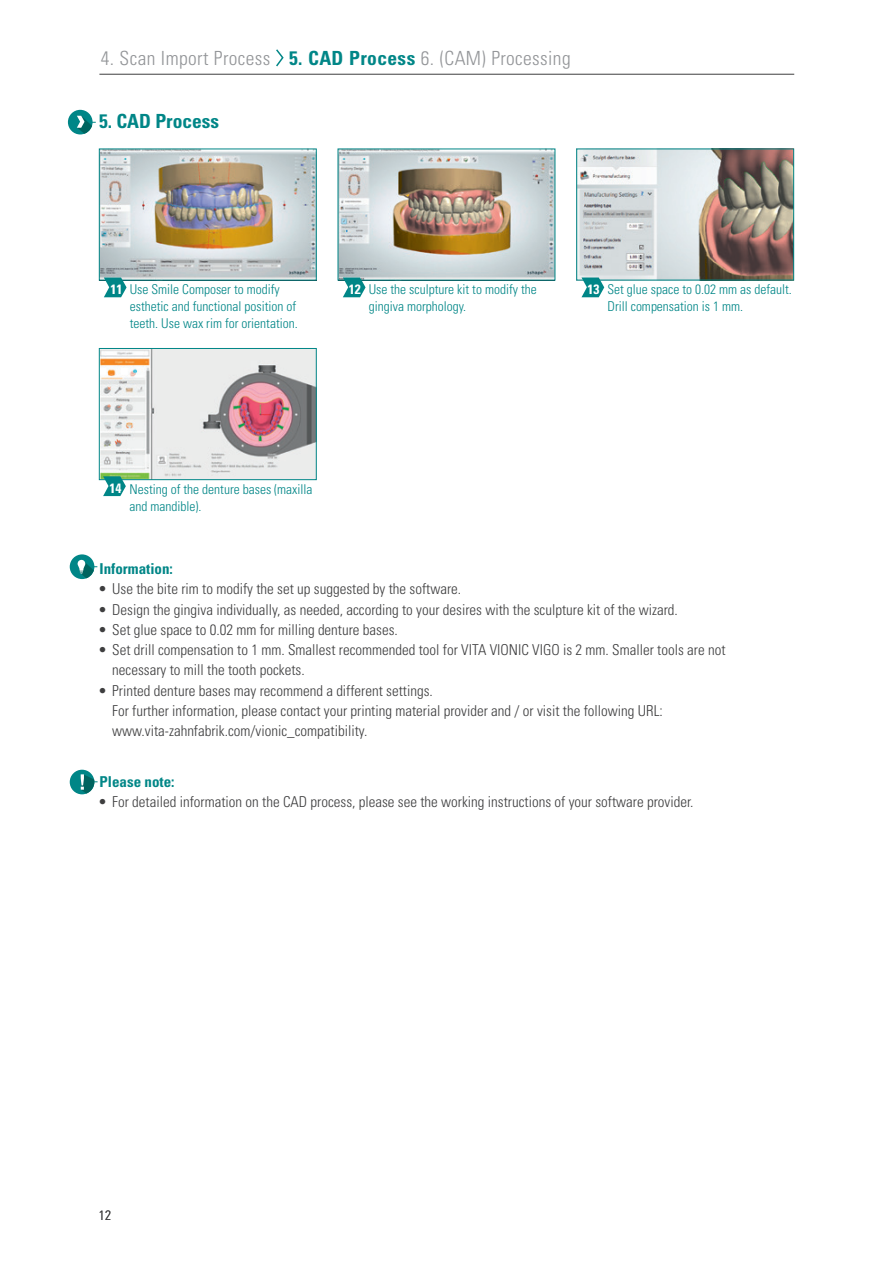
<style>
.page{position:relative;width:893px;height:1263px;background:#fff}
.page>*{position:absolute;margin:0;border:0;box-sizing:border-box;transform-origin:0 0}
.t1{font:300 condensed 19.5px "Univers LT Std";letter-spacing:.02em;color:#939598}
.t2{font:700 condensed 19.5px "Univers LT Std";color:#008687}
.t3{font:300 condensed 15px/20.2px "Univers LT Std";color:#3e3e3f}
.t4{font:700 condensed 15px "Univers LT Std";color:#008687}
.t5{font:300 condensed 13.5px/17.2px "Univers LT Std";color:#008687}
.t6{font:700 condensed 13.5px "Univers LT Std";color:#fff}
.t7{font:300 condensed 13.5px "Univers LT Std";color:#3e3e3f}
.s1{font-weight:700;color:#008687}
.s2{font-weight:700}
</style>
<div class="page">
<hr style="left:99px;top:74px;width:695px;height:1px;background:#3e3e3f">
<img style="left:101px;top:350px;width:213px;height:128px">
<div style="left:99px;top:348px;width:217px;height:132px;border:1px solid #008687"></div>
<svg style="left:103px;top:476px;width:23px;height:20px"></svg>
<img style="left:578px;top:151px;width:214px;height:127px">
<div style="left:576px;top:149px;width:218px;height:131px;border:1px solid #008687"></div>
<div style="left:68px;top:110px;width:25px;height:24px;background:#008687;border-radius:50%"></div>
<svg style="left:77px;top:116px;width:19px;height:18px"></svg>
<div style="left:70px;top:554px;width:24px;height:25px;background:#008687;border-radius:50%"></div>
<svg style="left:78px;top:560px;width:19px;height:18px"></svg>
<div style="left:70px;top:770px;width:24px;height:24px;background:#008687;border-radius:50%"></div>
<svg style="left:81px;top:774px;width:17px;height:19px"></svg>
<img style="left:101px;top:151px;width:213px;height:127px">
<svg style="left:104px;top:277px;width:23px;height:20px"></svg>
<img style="left:340px;top:151px;width:213px;height:127px">
<svg style="left:343px;top:277px;width:23px;height:20px"></svg>
<svg style="left:581px;top:277px;width:23px;height:20px"></svg>
<svg style="left:276px;top:49px;width:8px;height:18px"></svg>
<h1 class="t1" style="left:101px;top:47px;width:471px">4. Scan Import Process <span class="s1">5. CAD Process</span> 6. (CAM) Processing</h1>
<h1 class="t2" style="left:99px;top:110px;width:122px">5. CAD Process</h1>
<p class="t5" style="left:130px;top:280px;width:169px">Use Smile Composer to modify esthetic and functional position of teeth. Use wax rim for orientation.</p>
<p class="t5" style="left:369px;top:280px;width:169px">Use the sculpture kit to modify the gingiva morphology.</p>
<p class="t5" style="left:607px;top:280px;width:186px">Set glue space to 0.02 mm as default.<br>Drill compensation is 1 mm.</p>
<p class="t6" style="left:110px;top:281px;width:13px">11</p>
<p class="t6" style="left:349px;top:281px;width:13px">12</p>
<p class="t6" style="left:587px;top:281px;width:13px">13</p>
<p class="t6" style="left:109px;top:479px;width:13px">14</p>
<p class="t5" style="left:130px;top:480px;width:184px">Nesting of the denture bases (maxilla and mandible).</p>
<p class="t4" style="left:99px;top:559px;width:75px">Information:</p>
<p class="t3" style="left:99px;top:579px;width:363px"><span class="s2">•</span> Use the bite rim to modify the set up suggested by the software.</p>
<p class="t3" style="left:99px;top:599px;width:580px"><span class="s2">•</span> Design the gingiva individually, as needed, according to your desires with the sculpture kit of the wizard.</p>
<p class="t3" style="left:99px;top:619px;width:300px"><span class="s2">•</span> Set glue space to 0.02 mm for milling denture bases.</p>
<p class="t3" style="left:112px;top:640px;width:615px;text-indent:-13px"><span class="s2">•</span> Set drill compensation to 1 mm. Smallest recommended tool for VITA VIONIC VIGO is 2 mm. Smaller tools are not necessary to mill the tooth pockets.</p>
<p class="t3" style="left:112px;top:680px;width:552px;text-indent:-13px"><span class="s2">•</span> Printed denture bases may recommend a different settings.<br>For further information, please contact your printing material provider and / or visit the following URL: www.vita-zahnfabrik.com/vionic_compatibility.</p>
<p class="t4" style="left:99px;top:772px;width:76px">Please note:</p>
<p class="t3" style="left:99px;top:791px;width:595px"><span class="s2">•</span> For detailed information on the CAD process, please see the working instructions of your software provider.</p>
<p class="t7" style="left:99px;top:1206px;width:14px">12</p>
</div>
